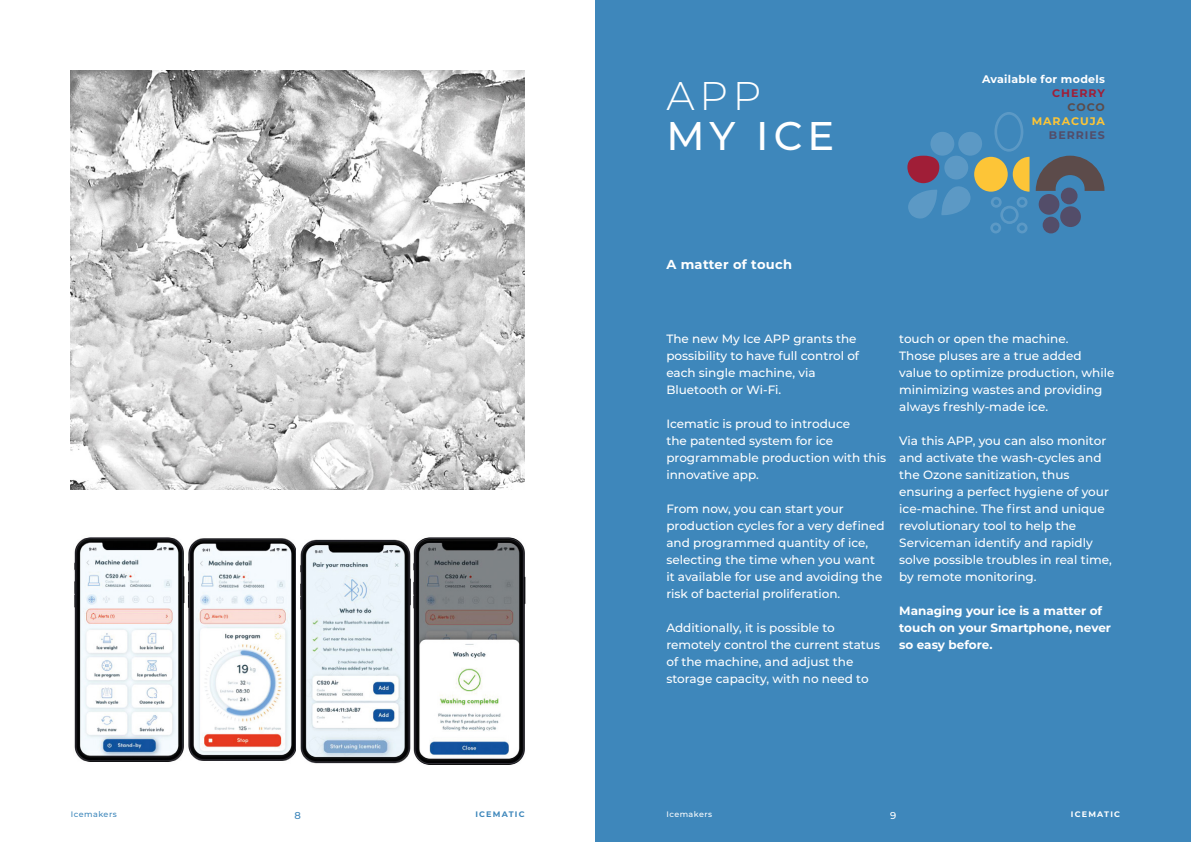
<style>
.page{position:relative;width:1191px;height:842px;background:#fff}
.page>*{position:absolute;margin:0;border:0;box-sizing:border-box;transform-origin:0 0}
.t1{font:500 40px "Montserrat";color:#fff}
.t2{font:300 40px "Montserrat";color:#fff}
.t3{font:700 13px "Montserrat";letter-spacing:.025em;color:#fff}
.t4{font:500 12px/17px "Montserrat";color:#fff}
.t5{font:700 12px/17px "Montserrat";color:#fff}
.t6{font:700 11px "Montserrat";letter-spacing:.025em;color:#fff}
.t7{font:700 11px "Montserrat";letter-spacing:.09em;color:#fdc537}
.t8{font:700 11px "Montserrat";letter-spacing:.09em;color:#534d69}
.t9{font:700 11px "Montserrat";letter-spacing:.09em;color:#a01e37}
.t10{font:700 11px "Montserrat";color:#5c4b4a}
.t11{font:500 10px "Montserrat";color:#3e87bb}
.t12{font:500 10px "Montserrat";color:#fff}
.t13{font:500 8px "Montserrat";letter-spacing:.06em;color:#3e87bb}
.t14{font:500 8px "Montserrat";letter-spacing:.06em;color:#fff}
.t15{font:700 8px "Montserrat";letter-spacing:.15em;color:#3e87bb}
.t16{font:700 8px "Montserrat";letter-spacing:.15em;color:#fff}
</style>
<div class="page">
<img style="left:71px;top:71px;width:453px;height:418px">
<div style="left:595px;top:0;width:596px;height:842px;background:#3e87bb"></div>
<img style="left:74px;top:537px;width:222px;height:225px">
<img style="left:300px;top:539px;width:114px;height:225px">
<img style="left:414px;top:537px;width:112px;height:228px">
<div style="left:930px;top:132px;width:24px;height:24px;background:#5c99c5;border-radius:50%"></div>
<div style="left:958px;top:132px;width:24px;height:24px;background:#5c99c5;border-radius:50%"></div>
<div style="left:974px;top:157px;width:33px;height:35px;background:#fdc537;border-radius:50%"></div>
<svg style="left:1035px;top:156px;width:69px;height:35px"></svg>
<div style="left:1038px;top:194px;width:21px;height:21px;background:#534d69;border-radius:50%"></div>
<div style="left:1042px;top:217px;width:17px;height:16px;background:#534d69;border-radius:50%"></div>
<div style="left:1060px;top:188px;width:17px;height:16px;background:#534d69;border-radius:50%"></div>
<div style="left:1060px;top:206px;width:21px;height:21px;background:#534d69;border-radius:50%"></div>
<svg style="left:990px;top:112px;width:39px;height:121px"></svg>
<svg style="left:907px;top:156px;width:64px;height:63px"></svg>
<h1 class="t2" style="left:666px;top:68px;width:96px">APP</h1>
<h1 class="t1" style="left:666px;top:107px;width:169px">MY ICE</h1>
<p class="t6" style="left:982px;top:71px;width:124px">Available for models</p>
<p class="t9" style="left:1052px;top:85px;width:54px">CHERRY</p>
<p class="t10" style="left:1067px;top:99px;width:39px">COCO</p>
<p class="t7" style="left:1031px;top:113px;width:75px">MARACUJA</p>
<p class="t8" style="left:1049px;top:127px;width:57px">BERRIES</p>
<p class="t3" style="left:666px;top:255px;width:127px">A matter of touch</p>
<p class="t4" style="left:666px;top:330px;width:194px">The new My Ice APP grants the possibility to have full control of each single machine, via<br>Bluetooth or Wi-Fi.</p>
<p class="t4" style="left:666px;top:415px;width:221px">Icematic is proud to introduce<br>the patented system for ice programmable production with this innovative app.</p>
<p class="t4" style="left:666px;top:500px;width:220px">From now, you can start your production cycles for a very defined and programmed quantity of ice, selecting the time when you want it available for use and avoiding the risk of bacterial proliferation.</p>
<p class="t4" style="left:666px;top:619px;width:215px">Additionally, it is possible to remotely control the current status of the machine, and adjust the storage capacity, with no need to</p>
<p class="t4" style="left:899px;top:330px;width:217px">touch or open the machine.<br>Those pluses are a true added value to optimize production, while minimizing wastes and providing always freshly-made ice.</p>
<p class="t4" style="left:899px;top:432px;width:214px">Via this APP, you can also monitor and activate the wash-cycles and the Ozone sanitization, thus ensuring a perfect hygiene of your ice-machine. The first and unique revolutionary tool to help the<br>Serviceman identify and rapidly solve possible troubles in real time, by remote monitoring.</p>
<p class="t5" style="left:899px;top:602px;width:213px">Managing your ice is a matter of touch on your Smartphone, never so easy before.</p>
<p class="t13" style="left:71px;top:809px;width:47px">Icemakers</p>
<p class="t11" style="left:294px;top:808px;width:8px">8</p>
<p class="t15" style="left:475px;top:808px;width:51px">ICEMATIC</p>
<p class="t14" style="left:666px;top:809px;width:47px">Icemakers</p>
<p class="t12" style="left:890px;top:808px;width:8px">9</p>
<p class="t16" style="left:1071px;top:808px;width:51px">ICEMATIC</p>
</div>
